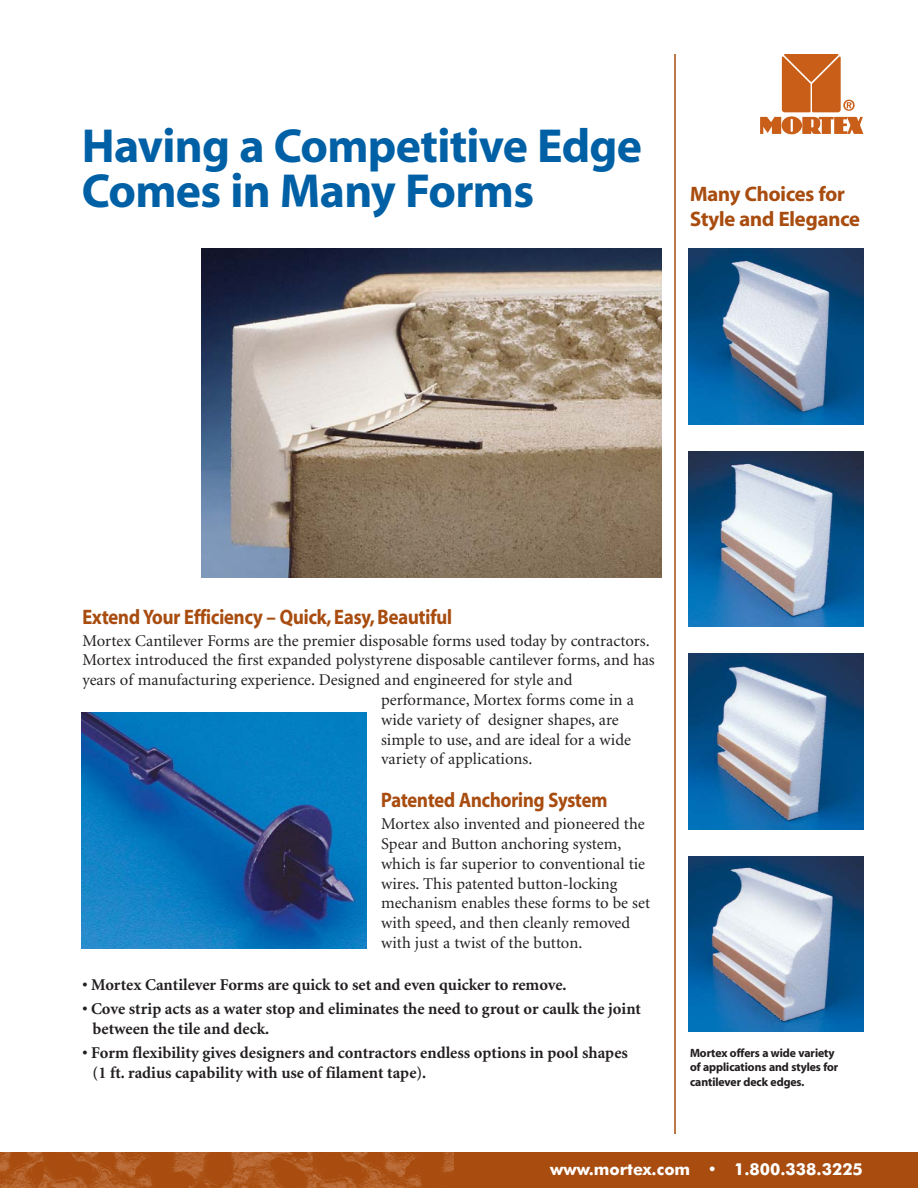
<style>
.page{position:relative;width:918px;height:1188px;background:#fff}
.page>*{position:absolute;margin:0;border:0;box-sizing:border-box;transform-origin:0 0}
.t1{font:48px/45px "Myriad Headline";color:#0060a5}
.t2{font:21px "Myriad Headline";color:#a84c0f;scale:.9 1}
.t3{font:21px/25.2px "Myriad Headline";color:#a84c0f}
.t4{font:16.5px/19.8px "Minion";color:#231f20}
.t5{font:700 16.5px/19.8px "Minion";color:#231f20}
.t6{font:700 16.5px "Futura BT";color:#fff}
.t7{font:12px/14.4px "Myriad Headline";color:#231f20}
</style>
<div class="page">
<div style="left:0;top:1152px;width:918px;height:36px;background:#a84c0f"></div>
<img style="left:0;top:1152px;width:453px;height:36px">
<svg style="left:760px;top:54px;width:103px;height:80px"></svg>
<img style="left:202px;top:249px;width:460px;height:329px">
<img style="left:81px;top:712px;width:285px;height:237px">
<img style="left:688px;top:249px;width:176px;height:175px">
<img style="left:688px;top:451px;width:176px;height:176px">
<img style="left:688px;top:654px;width:176px;height:175px">
<img style="left:688px;top:856px;width:176px;height:176px">
<hr style="left:674px;top:54px;width:2px;height:1080px;background:#a84c0f">
<h1 class="t1" style="left:82px;top:128px;width:561px">Having a Competitive Edge<br>Comes in Many Forms</h1>
<p class="t3" style="left:690px;top:183px;width:172px">Many Choices for<br>Style and Elegance</p>
<p class="t2" style="left:82px;top:609px;width:412px">Extend Your Efficiency – Quick, Easy, Beautiful</p>
<p class="t4" style="left:82px;top:632px;width:569px">Mortex Cantilever Forms are the premier disposable forms used today by contractors.</p>
<p class="t4" style="left:82px;top:652px;width:574px">Mortex introduced the first expanded polystyrene disposable cantilever forms, and has</p>
<p class="t4" style="left:82px;top:671px;width:491px">years of manufacturing experience. Designed and engineered for style and</p>
<p class="t4" style="left:381px;top:691px;width:254px">performance, Mortex forms come in a</p>
<p class="t4" style="left:381px;top:711px;width:239px">wide variety of designer shapes, are</p>
<p class="t4" style="left:381px;top:731px;width:251px">simple to use, and are ideal for a wide</p>
<p class="t4" style="left:381px;top:751px;width:153px">variety of applications.</p>
<p class="t2" style="left:381px;top:792px;width:253px">Patented Anchoring System</p>
<p class="t4" style="left:381px;top:815px;width:271px">Mortex also invented and pioneered the Spear and Button anchoring system, which is far superior to conventional tie wires. This patented button-locking mechanism enables these forms to be set with speed, and then cleanly removed with just a twist of the button.</p>
<p class="t5" style="left:83px;top:976px;width:486px">• Mortex Cantilever Forms are quick to set and even quicker to remove.</p>
<p class="t5" style="left:93px;top:1000px;width:550px;text-indent:-10px">• Cove strip acts as a water stop and eliminates the need to grout or caulk the joint between the tile and deck.</p>
<p class="t5" style="left:93px;top:1044px;width:537px;text-indent:-10px">• Form flexibility gives designers and contractors endless options in pool shapes (1 ft. radius capability with use of filament tape).</p>
<p class="t7" style="left:690px;top:1047px;width:150px">Mortex offers a wide variety of applications and styles for cantilever deck edges.</p>
<p class="t6" style="left:550px;top:1162px;width:314px">www.mortex.com • 1.800.338.3225</p>
</div>
